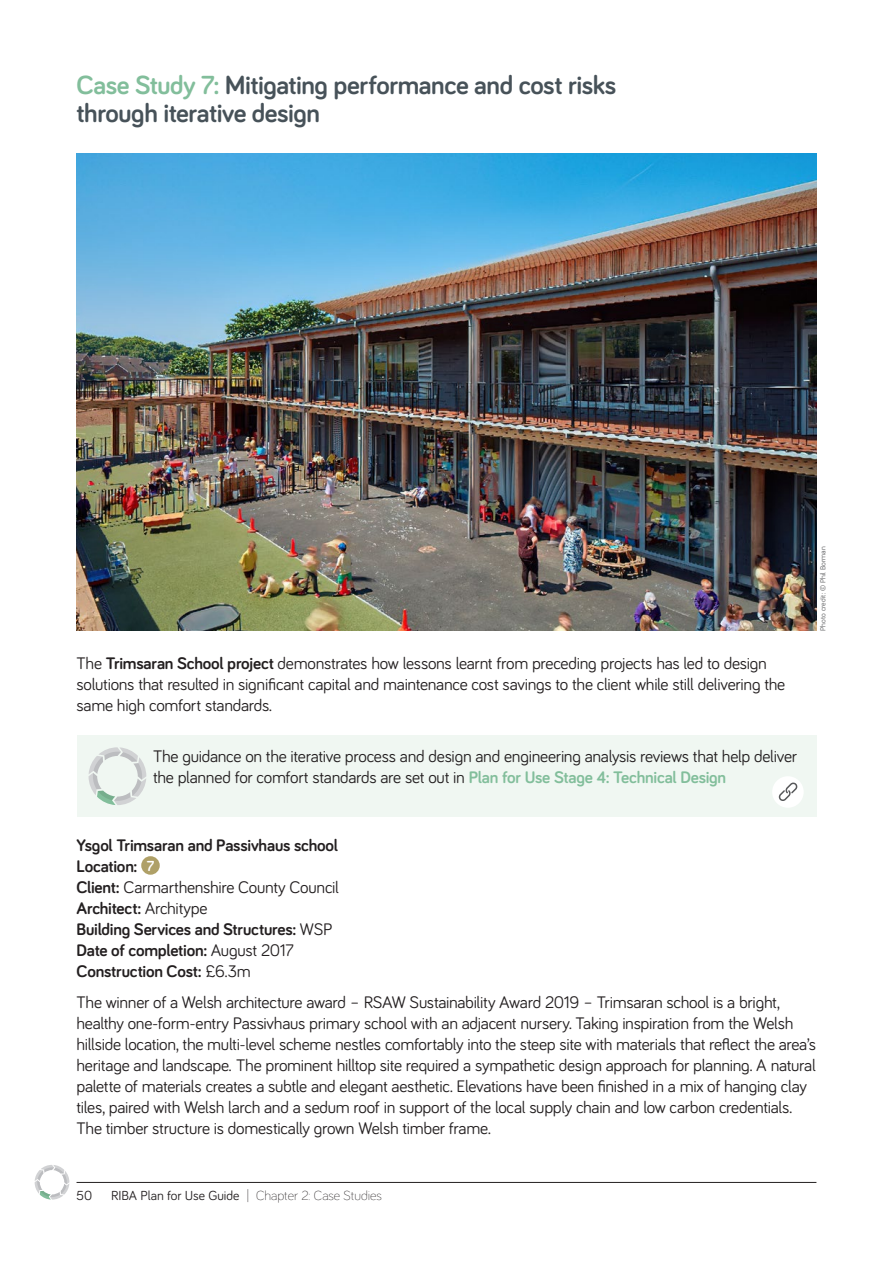
<style>
.page{position:relative;width:893px;height:1263px;background:#fff}
.page>*{position:absolute;margin:0;border:0;box-sizing:border-box;transform-origin:0 0}
.t1{font:700 27px/28.5px "Bariol";letter-spacing:-.015em;color:#475259}
.t2{font:17.25px/21px "Bariol";letter-spacing:-.015em;color:#231f20}
.t3{font:700 17.25px/21px "Bariol";letter-spacing:-.01em;color:#231f20}
.t4{font:300 13.5px "Bariol";color:#231f20}
.t5{font:13.5px "Bariol";color:#231f20}
.t6{font:7.5px "Bariol";letter-spacing:.015em;color:#57585a}
.s1{color:#82be9b}
.s2{font-weight:700}
.s3{font-weight:700;color:#82be9b}
.s4{font-size:15px;color:#fff}
.s5{font-weight:400}
</style>
<div class="page">
<hr style="left:77px;top:1182px;width:739px;height:1px;background:#231f20">
<div style="left:141px;top:856px;width:19px;height:19px;background:#afa067;border-radius:50%"></div>
<div style="left:77px;top:736px;width:739px;height:81px;background:#f0f7f2"></div>
<div style="left:772px;top:776px;width:32px;height:32px;background:#fff;border-radius:50%"></div>
<svg style="left:778px;top:782px;width:20px;height:19px"></svg>
<svg style="left:89px;top:747px;width:57px;height:58px"></svg>
<img style="left:77px;top:153px;width:739px;height:478px">
<svg style="left:35px;top:1165px;width:34px;height:34px"></svg>
<h1 class="t1" style="left:77px;top:69px;width:541px"><span class="s1">Case Study 7:</span> Mitigating performance and cost risks through iterative design</h1>
<p class="t2" style="left:77px;top:651px;width:710px">The <span class="s2">Trimsaran School project</span> demonstrates how lessons learnt from preceding projects has led to design solutions that resulted in significant capital and maintenance cost savings to the client while still delivering the same high comfort standards.</p>
<p class="t2" style="left:153px;top:745px;width:645px">The guidance on the iterative process and design and engineering analysis reviews that help deliver the planned for comfort standards are set out in <span class="s3">Plan for Use Stage 4: Technical Design</span></p>
<p class="t6" style="left:818px;top:631px;width:86px;rotate:-90deg">Photo credit: © Phil Borman</p>
<p class="t3" style="left:77px;top:834px;width:264px">Ysgol Trimsaran and Passivhaus school<br>Location: <span class="s4">7<br></span>Client: <span class="s5">Carmarthenshire County Council<br></span>Architect: <span class="s5">Architype<br></span>Building Services and Structures: <span class="s5">WSP<br></span>Date of completion: <span class="s5">August 2017<br></span>Construction Cost: <span class="s5">£6.3m</span></p>
<p class="t2" style="left:77px;top:991px;width:741px">The winner of a Welsh architecture award – RSAW Sustainability Award 2019 – Trimsaran school is a bright, healthy one-form-entry Passivhaus primary school with an adjacent nursery. Taking inspiration from the Welsh hillside location, the multi-level scheme nestles comfortably into the steep site with materials that reflect the area’s heritage and landscape. The prominent hilltop site required a sympathetic design approach for planning. A natural palette of materials creates a subtle and elegant aesthetic. Elevations have been finished in a mix of hanging clay tiles, paired with Welsh larch and a sedum roof in support of the local supply chain and low carbon credentials.<br>The timber structure is domestically grown Welsh timber frame.</p>
<p class="t5" style="left:77px;top:1186px;width:17px">50</p>
<p class="t4" style="left:111px;top:1186px;width:272px"><span class="s5">RIBA Plan for Use Guide</span> | Chapter 2: Case Studies</p>
</div>
